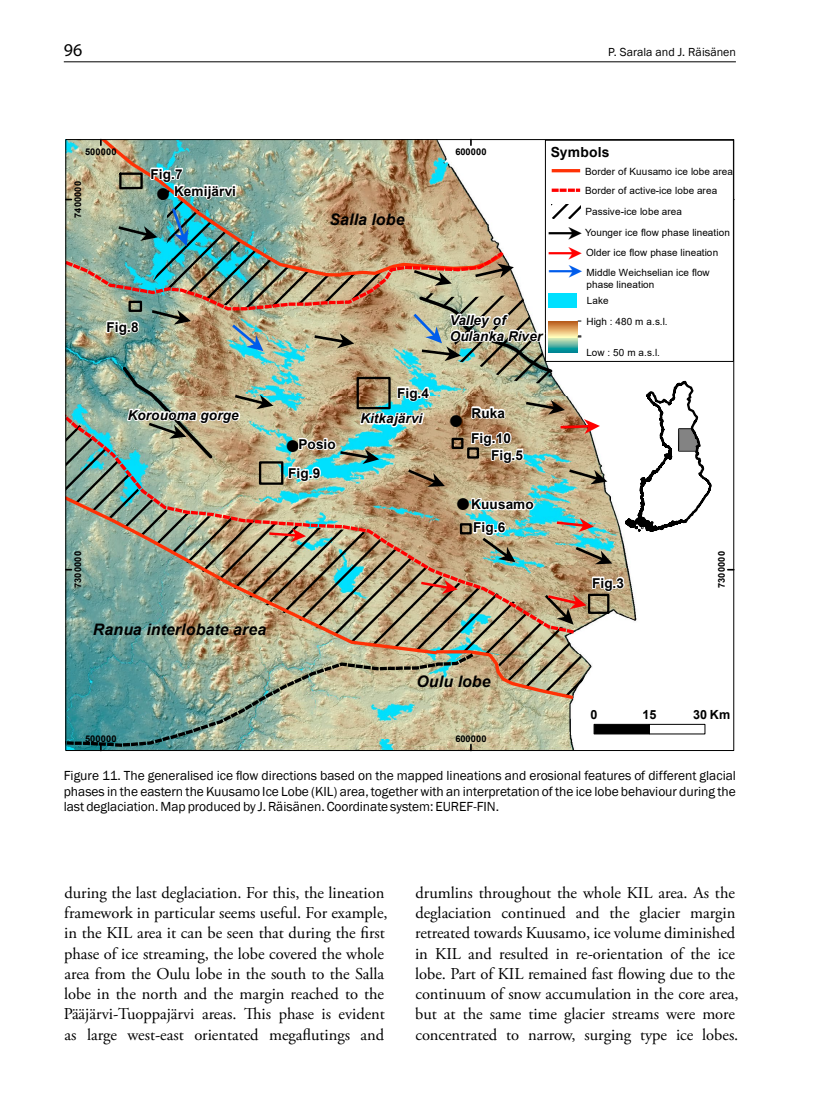
<style>
.page{position:relative;width:821px;height:1115px;background:#fff}
.page>*{position:absolute;margin:0;border:0;box-sizing:border-box;transform-origin:0 0}
.t1{font:43.05px "ESRI North";color:#000}
.t2{font:18px "Myriad Pro";color:#000}
.t3{font:17.25px "ESRI Default Marker";color:#000}
.t4{font:16.5px/20.2px "Adobe Garamond Pro";letter-spacing:-.005em;color:#000}
.t5{font:italic 700 15.9px "Arial";letter-spacing:.005em;color:#000}
.t6{font:700 13.95px "Arial";letter-spacing:.01em;color:#000}
.t7{font:13.5px/15.8px "Franklin Gothic";letter-spacing:-.005em;color:#000;text-align:justify}
.t8{font:700 13.5px "Arial";letter-spacing:.005em;color:#000}
.t9{font:italic 700 13.5px/15.9px "Arial";letter-spacing:.005em;color:#000}
.t10{font:700 12.6px "Arial";color:#000}
.t11{font:12px "Franklin Gothic";color:#000}
.t12{font:9.9px/19.8px "Arial";letter-spacing:.01em;color:#000}
.t13{font:700 9.3px "Arial";letter-spacing:.015em;color:#000}
.s1{color:#f00}
.s2{color:#005ceb}
</style>
<div class="page">
<hr style="left:64px;top:61px;width:672px;height:1px;background:#000">
<img style="left:67px;top:141px;width:665px;height:430px">
<img style="left:71px;top:141px;width:273px;height:25px">
<svg style="left:100px;top:139px;width:2px;height:6px"></svg>
<svg style="left:470px;top:139px;width:2px;height:6px"></svg>
<svg style="left:727px;top:568px;width:6px;height:2px"></svg>
<div style="left:545px;top:140px;width:189px;height:222px;background:#fff;border:1px solid #000"></div>
<img style="left:66px;top:166px;width:647px;height:584px">
<p class="t2" style="left:64px;top:38px;width:20px">96</p>
<p class="t11" style="left:608px;top:44px;width:129px">P. Sarala and J. Räisänen</p>
<p class="t13" style="left:85px;top:145px;width:33px">500000</p>
<p class="t13" style="left:71px;top:218px;width:38px;rotate:-90deg">7400000</p>
<p class="t8" style="left:150px;top:164px;width:34px">Fig.7</p>
<p class="t8" style="left:174px;top:181px;width:64px">Kemijärvi</p>
<p class="t3" style="left:157px;top:184px;width:14px">!</p>
<p class="t8" style="left:106px;top:317px;width:34px">Fig.8</p>
<p class="t9" style="left:128px;top:407px;width:113px">Korouoma gorge</p>
<p class="t5" style="left:329px;top:208px;width:77px">Salla lobe</p>
<p class="t8" style="left:397px;top:383px;width:34px">Fig.4</p>
<p class="t8" style="left:298px;top:434px;width:39px">Posio</p>
<p class="t3" style="left:287px;top:435px;width:14px">!</p>
<p class="t8" style="left:288px;top:463px;width:34px">Fig.9</p>
<p class="t9" style="left:360px;top:411px;width:64px">Kitkajärvi</p>
<p class="t6" style="left:550px;top:142px;width:60px">Symbols</p>
<p class="t12" style="left:585px;top:161px;width:149px">Border of Kuusamo ice lobe area<br>Border of active-ice lobe area</p>
<p class="t12" style="left:585px;top:202px;width:98px">Passive-ice lobe area</p>
<h1 class="t1" style="left:589px;top:227px;width:52px;rotate:90deg">l<span class="s1">l</span><span class="s2">l</span></h1>
<p class="t12" style="left:585px;top:223px;width:146px">Younger ice flow phase lineation<br>Older ice flow phase lineation<br>Middle Weichselian ice flow</p>
<p class="t12" style="left:586px;top:276px;width:69px;line-height:16px">phase lineation<br>Lake</p>
<p class="t12" style="left:586px;top:311px;width:83px">High : 480 m a.s.l.</p>
<p class="t12" style="left:586px;top:342px;width:75px">Low : 50 m a.s.l.</p>
<p class="t13" style="left:455px;top:145px;width:33px">600000</p>
<p class="t9" style="left:450px;top:312px;width:94px">Valley of<br>Oulanka River</p>
<p class="t3" style="left:450px;top:411px;width:14px">!</p>
<p class="t8" style="left:471px;top:403px;width:35px">Ruka</p>
<p class="t8" style="left:471px;top:428px;width:41px">Fig.10</p>
<p class="t8" style="left:491px;top:445px;width:34px">Fig.5</p>
<p class="t3" style="left:457px;top:494px;width:14px">!</p>
<p class="t8" style="left:471px;top:495px;width:64px">Kuusamo</p>
<p class="t8" style="left:473px;top:518px;width:34px">Fig.6</p>
<p class="t13" style="left:71px;top:587px;width:38px;rotate:-90deg">7300000</p>
<p class="t13" style="left:715px;top:587px;width:38px;rotate:-90deg">7300000</p>
<p class="t8" style="left:592px;top:573px;width:34px">Fig.3</p>
<p class="t5" style="left:93px;top:618px;width:175px">Ranua interlobate area</p>
<p class="t13" style="left:85px;top:731px;width:33px">500000</p>
<p class="t5" style="left:416px;top:670px;width:76px">Oulu lobe</p>
<p class="t13" style="left:455px;top:731px;width:33px">600000</p>
<p class="t10" style="left:590px;top:705px;width:8px">0</p>
<p class="t10" style="left:642px;top:705px;width:15px">15</p>
<p class="t10" style="left:693px;top:705px;width:39px">30 Km</p>
<p class="t7" style="left:64px;top:767px;width:673px">Figure 11. The generalised ice flow directions based on the mapped lineations and erosional features of different glacial phases in the eastern the Kuusamo Ice Lobe (KIL) area, together with an interpretation of the ice lobe behaviour during the last deglaciation. Map produced by J. Räisänen. Coordinate system: EUREF-FIN.</p>
<p class="t4" style="left:64px;top:882px;width:325px">during the last deglaciation. For this, the lineation framework in particular seems useful. For example, in the KIL area it can be seen that during the first phase of ice streaming, the lobe covered the whole area from the Oulu lobe in the south to the Salla lobe in the north and the margin reached to the Pääjärvi-Tuoppajärvi areas. This phase is evident as large west-east orientated megaflutings and</p>
<p class="t4" style="left:415px;top:882px;width:325px">drumlins throughout the whole KIL area. As the deglaciation continued and the glacier margin retreated towards Kuusamo, ice volume diminished in KIL and resulted in re-orientation of the ice lobe. Part of KIL remained fast flowing due to the continuum of snow accumulation in the core area, but at the same time glacier streams were more concentrated to narrow, surging type ice lobes.</p>
</div>
